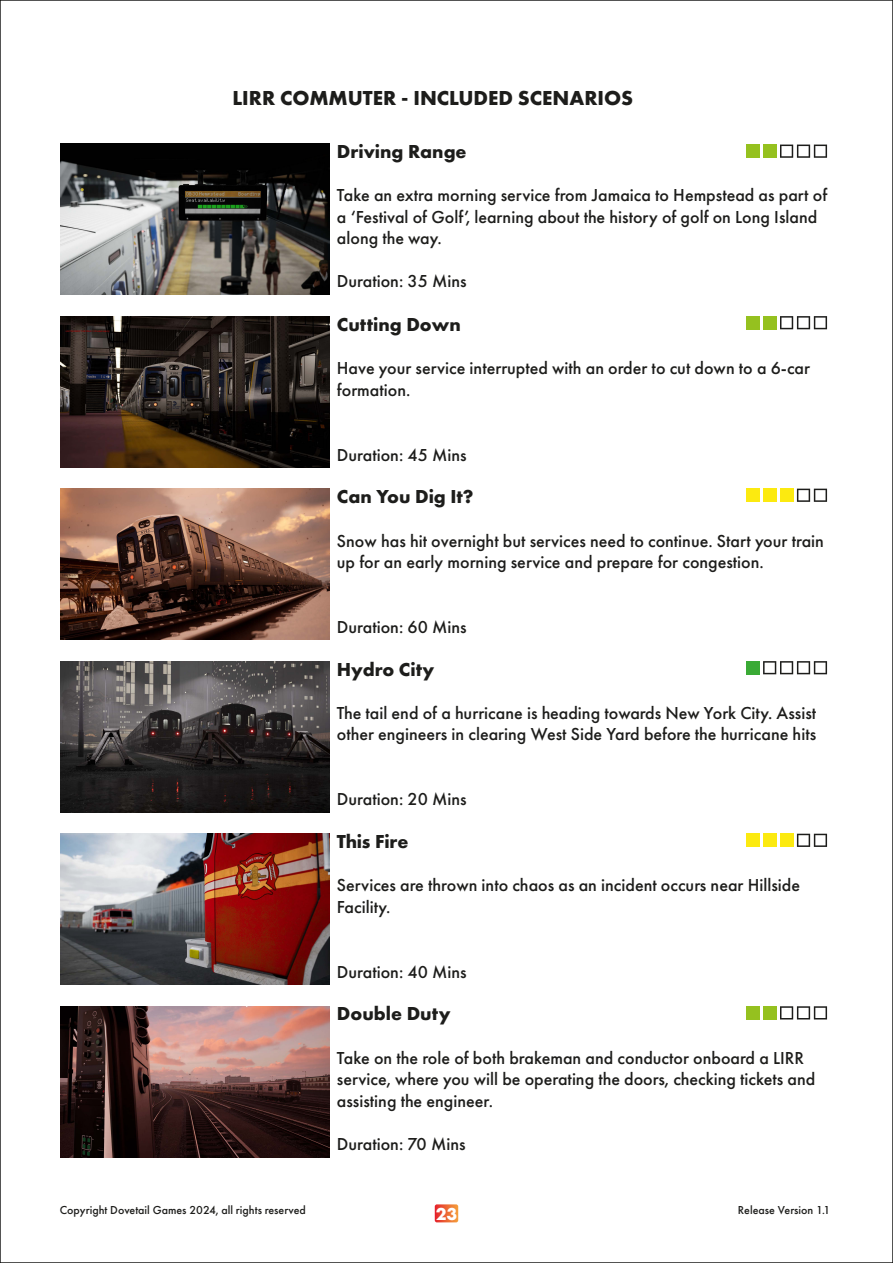
<style>
.page{position:relative;width:893px;height:1263px;background:#fff}
.page>*{position:absolute;margin:0;border:0;box-sizing:border-box;transform-origin:0 0}
.t1{font:700 21px "Futura PT";color:#1d1d1b}
.t2{font:700 19.5px "Futura PT";color:#1d1d1b}
.t3{font:500 18px/21.6px "Futura PT";color:#1d1d1b}
.t4{font:700 18px "Futura PT";color:#fff}
.t5{font:500 12px "Futura PT";color:#1d1d1b}
</style>
<div class="page">
<img style="left:60px;top:144px;width:269px;height:151px">
<img style="left:60px;top:316px;width:269px;height:151px">
<img style="left:60px;top:489px;width:269px;height:151px">
<img style="left:60px;top:661px;width:269px;height:151px">
<img style="left:60px;top:834px;width:269px;height:151px">
<img style="left:60px;top:1006px;width:269px;height:151px">
<div style="left:746px;top:316px;width:13px;height:13px;background:#95c11f"></div>
<div style="left:763px;top:316px;width:13px;height:13px;background:#95c11f"></div>
<div style="left:746px;top:145px;width:13px;height:13px;background:#95c11f"></div>
<div style="left:763px;top:145px;width:13px;height:13px;background:#95c11f"></div>
<svg style="left:780px;top:145px;width:47px;height:13px"></svg>
<svg style="left:780px;top:316px;width:47px;height:13px"></svg>
<svg style="left:797px;top:489px;width:30px;height:13px"></svg>
<div style="left:746px;top:661px;width:13px;height:13px;background:#3aaa35"></div>
<svg style="left:763px;top:661px;width:64px;height:13px"></svg>
<svg style="left:797px;top:834px;width:30px;height:13px"></svg>
<div style="left:746px;top:1006px;width:13px;height:13px;background:#95c11f"></div>
<div style="left:763px;top:1006px;width:13px;height:13px;background:#95c11f"></div>
<svg style="left:780px;top:1006px;width:47px;height:13px"></svg>
<div style="left:746px;top:834px;width:13px;height:13px;background:#fcea10"></div>
<div style="left:763px;top:834px;width:13px;height:13px;background:#fcea10"></div>
<div style="left:780px;top:834px;width:13px;height:13px;background:#fcea10"></div>
<div style="left:746px;top:489px;width:13px;height:13px;background:#fcea10"></div>
<div style="left:763px;top:489px;width:13px;height:13px;background:#fcea10"></div>
<div style="left:780px;top:489px;width:13px;height:13px;background:#fcea10"></div>
<svg style="left:435px;top:1204px;width:23px;height:18px"></svg>
<p class="t1" style="left:232px;top:85px;width:402px">LIRR COMMUTER - INCLUDED SCENARIOS</p>
<p class="t2" style="left:337px;top:139px;width:131px">Driving Range</p>
<p class="t3" style="left:337px;top:184px;width:492px">Take an extra morning service from Jamaica to Hempstead as part of a ‘Festival of Golf’, learning about the history of golf on Long Island along the way.</p>
<p class="t3" style="left:337px;top:271px;width:131px">Duration: 35 Mins</p>
<p class="t2" style="left:337px;top:312px;width:125px">Cutting Down</p>
<p class="t3" style="left:337px;top:358px;width:475px">Have your service interrupted with an order to cut down to a 6-car formation.</p>
<p class="t3" style="left:337px;top:444px;width:131px">Duration: 45 Mins</p>
<p class="t2" style="left:337px;top:484px;width:138px">Can You Dig It?</p>
<p class="t3" style="left:337px;top:530px;width:488px">Snow has hit overnight but services need to continue. Start your train up for an early morning service and prepare for congestion.</p>
<p class="t3" style="left:337px;top:616px;width:131px">Duration: 60 Mins</p>
<p class="t2" style="left:337px;top:656px;width:99px">Hydro City</p>
<p class="t3" style="left:337px;top:702px;width:481px">The tail end of a hurricane is heading towards New York City. Assist other engineers in clearing West Side Yard before the hurricane hits</p>
<p class="t3" style="left:337px;top:788px;width:131px">Duration: 20 Mins</p>
<p class="t2" style="left:337px;top:829px;width:73px">This Fire</p>
<p class="t3" style="left:337px;top:874px;width:465px">Services are thrown into chaos as an incident occurs near Hillside<br>Facility.</p>
<p class="t3" style="left:337px;top:961px;width:131px">Duration: 40 Mins</p>
<p class="t2" style="left:337px;top:1001px;width:115px">Double Duty</p>
<p class="t3" style="left:337px;top:1047px;width:480px">Take on the role of both brakeman and conductor onboard a LIRR service, where you will be operating the doors, checking tickets and assisting the engineer.</p>
<p class="t3" style="left:337px;top:1133px;width:130px">Duration: 70 Mins</p>
<p class="t5" style="left:60px;top:1203px;width:248px">Copyright Dovetail Games 2024, all rights reserved</p>
<p class="t5" style="left:738px;top:1203px;width:94px">Release Version 1.1</p>
<p class="t4" style="left:436px;top:1202px;width:23px">23</p>
</div>
